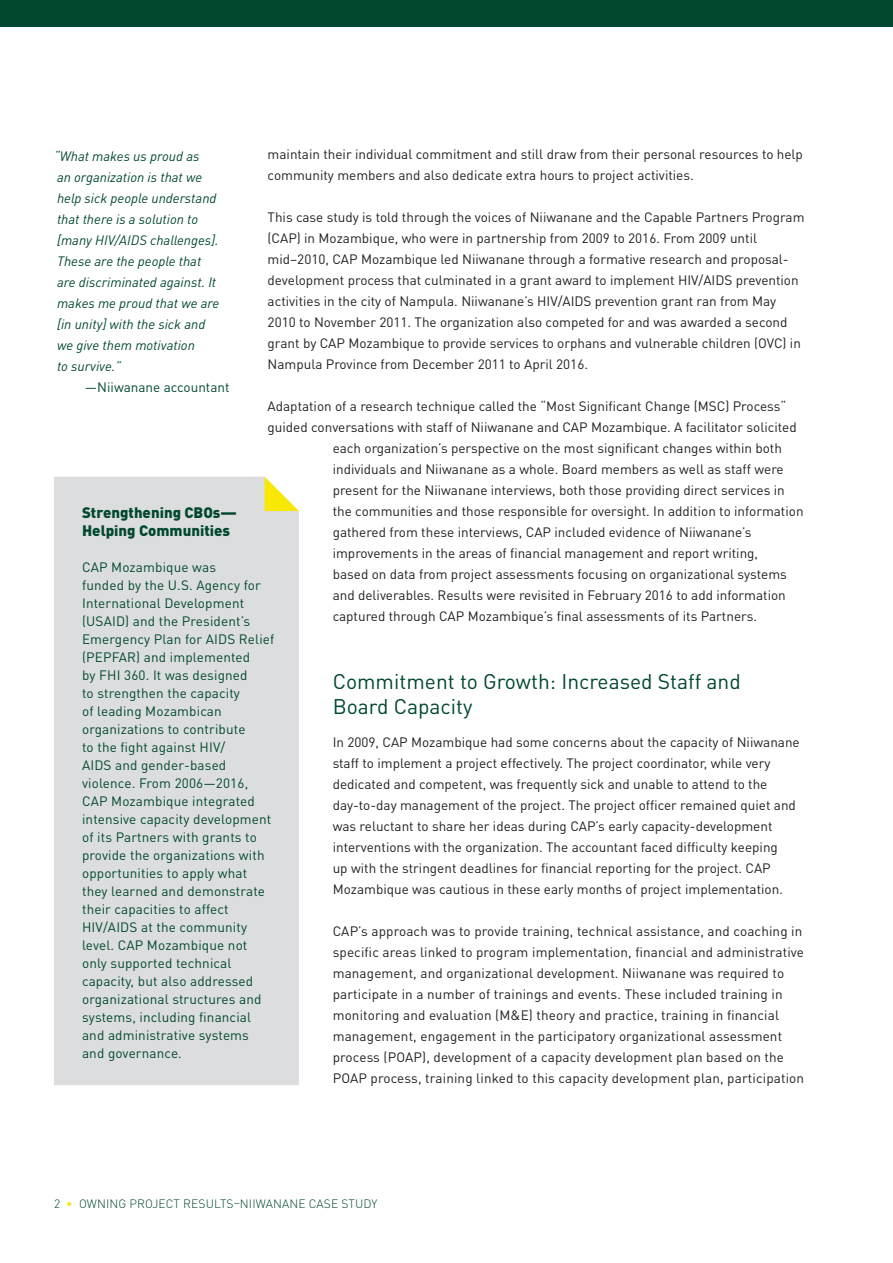
<style>
.page{position:relative;width:893px;height:1263px;background:#fff}
.page>*{position:absolute;margin:0;border:0;box-sizing:border-box;transform-origin:0 0}
.Heading_1{font:21px/25.5px "DIN Pro";color:#01482e}
.t1{font:900 15px/18px "DIN Pro";color:#01482e}
.t2{font:13.5px/21px "DIN Pro";color:#231f20}
.quotee{font:13.5px/18px "DIN Pro";letter-spacing:.01em;color:#01482e}
.quote{font:italic 13.5px/21px "DINOT";color:#01482e}
.t3{font:300 12px "DINOT";letter-spacing:.01em;color:#01482e}
.s1{color:#f9e806}
</style>
<div class="page">
<div style="left:0;top:0;width:893px;height:27px;background:#01482e"></div>
<div style="left:54px;top:477px;width:245px;height:608px;background:#dcdddf"></div>
<svg style="left:265px;top:477px;width:34px;height:34px"></svg>
<p class="t2" style="left:268px;top:143px;width:537px">maintain their individual commitment and still draw from their personal resources to help community members and also dedicate extra hours to project activities.</p>
<p class="t2" style="left:268px;top:206px;width:538px">This case study is told through the voices of Niiwanane and the Capable Partners Program (CAP) in Mozambique, who were in partnership from 2009 to 2016. From 2009 until mid–2010, CAP Mozambique led Niiwanane through a formative research and proposal&shy;development process that culminated in a grant award to implement HIV/AIDS prevention activities in the city of Nampula. Niiwanane’s HIV/AIDS prevention grant ran from May 2010 to November 2011. The organization also competed for and was awarded a second grant by CAP Mozambique to provide services to orphans and vulnerable children (OVC) in Nampula Province from December 2011 to April 2016.</p>
<p class="t2" style="left:268px;top:395px;width:520px">Adaptation of a research technique called the “Most Significant Change (MSC) Process“</p>
<p class="t2" style="left:268px;top:416px;width:531px">guided conversations with staff of Niiwanane and CAP Mozambique. A facilitator solicited</p>
<p class="t2" style="left:333px;top:437px;width:451px">each organization’s perspective on the most significant changes within both</p>
<p class="t2" style="left:333px;top:458px;width:452px">individuals and Niiwanane as a whole. Board members as well as staff were</p>
<p class="t2" style="left:333px;top:479px;width:454px">present for the Niiwanane interviews, both those providing direct services in</p>
<p class="t2" style="left:333px;top:500px;width:472px">the communities and those responsible for oversight. In addition to information</p>
<p class="t2" style="left:333px;top:521px;width:420px">gathered from these interviews, CAP included evidence of Niiwanane’s</p>
<p class="t2" style="left:333px;top:542px;width:427px">improvements in the areas of financial management and report writing,</p>
<p class="t2" style="left:333px;top:563px;width:456px">based on data from project assessments focusing on organizational systems</p>
<p class="t2" style="left:333px;top:584px;width:455px">and deliverables. Results were revisited in February 2016 to add information</p>
<p class="t2" style="left:333px;top:605px;width:426px">captured through CAP Mozambique’s final assessments of its Partners.</p>
<p class="quote" style="left:54px;top:145px;width:167px">“What makes us proud as<br>an organization is that we help sick people understand that there is a solution to [many HIV/AIDS challenges].<br>These are the people that are discriminated against. It makes me proud that we are [in unity] with the sick and we give them motivation<br>to survive.”</p>
<p class="quotee" style="left:85px;top:377px;width:146px">—Niiwanane accountant</p>
<p class="t1" style="left:82px;top:503px;width:156px">Strengthening CBOs—<br>Helping Communities</p>
<p class="quotee" style="left:82px;top:558px;width:194px">CAP Mozambique was<br>funded by the U.S. Agency for<br>International Development (USAID) and the President’s<br>Emergency Plan for AIDS Relief (PEPFAR) and implemented<br>by FHI 360. It was designed<br>to strengthen the capacity<br>of leading Mozambican organizations to contribute<br>to the fight against HIV/<br>AIDS and gender-based violence. From 2006—2016,<br>CAP Mozambique integrated intensive capacity development of its Partners with grants to provide the organizations with opportunities to apply what they learned and demonstrate their capacities to affect<br>HIV/AIDS at the community level. CAP Mozambique not only supported technical capacity, but also addressed organizational structures and systems, including financial and administrative systems and governance.</p>
<p class="Heading_1" style="left:333px;top:667px;width:410px">Commitment to Growth: Increased Staff and<br>Board Capacity</p>
<p class="t2" style="left:333px;top:731px;width:469px">In 2009, CAP Mozambique had some concerns about the capacity of Niiwanane staff to implement a project effectively. The project coordinator, while very dedicated and competent, was frequently sick and unable to attend to the day-to-day management of the project. The project officer remained quiet and was reluctant to share her ideas during CAP’s early capacity-development interventions with the organization. The accountant faced difficulty keeping<br>up with the stringent deadlines for financial reporting for the project. CAP Mozambique was cautious in these early months of project implementation.</p>
<p class="t2" style="left:333px;top:920px;width:473px">CAP’s approach was to provide training, technical assistance, and coaching in specific areas linked to program implementation, financial and administrative management, and organizational development. Niiwanane was required to participate in a number of trainings and events. These included training in monitoring and evaluation (M&amp;E) theory and practice, training in financial management, engagement in the participatory organizational assessment process (POAP), development of a capacity development plan based on the POAP process, training linked to this capacity development plan, participation</p>
<p class="t3" style="left:54px;top:1196px;width:325px">2 <span class="s1">•</span> OWNING PROJECT RESULTS–NIIWANANE CASE STUDY</p>
</div>
